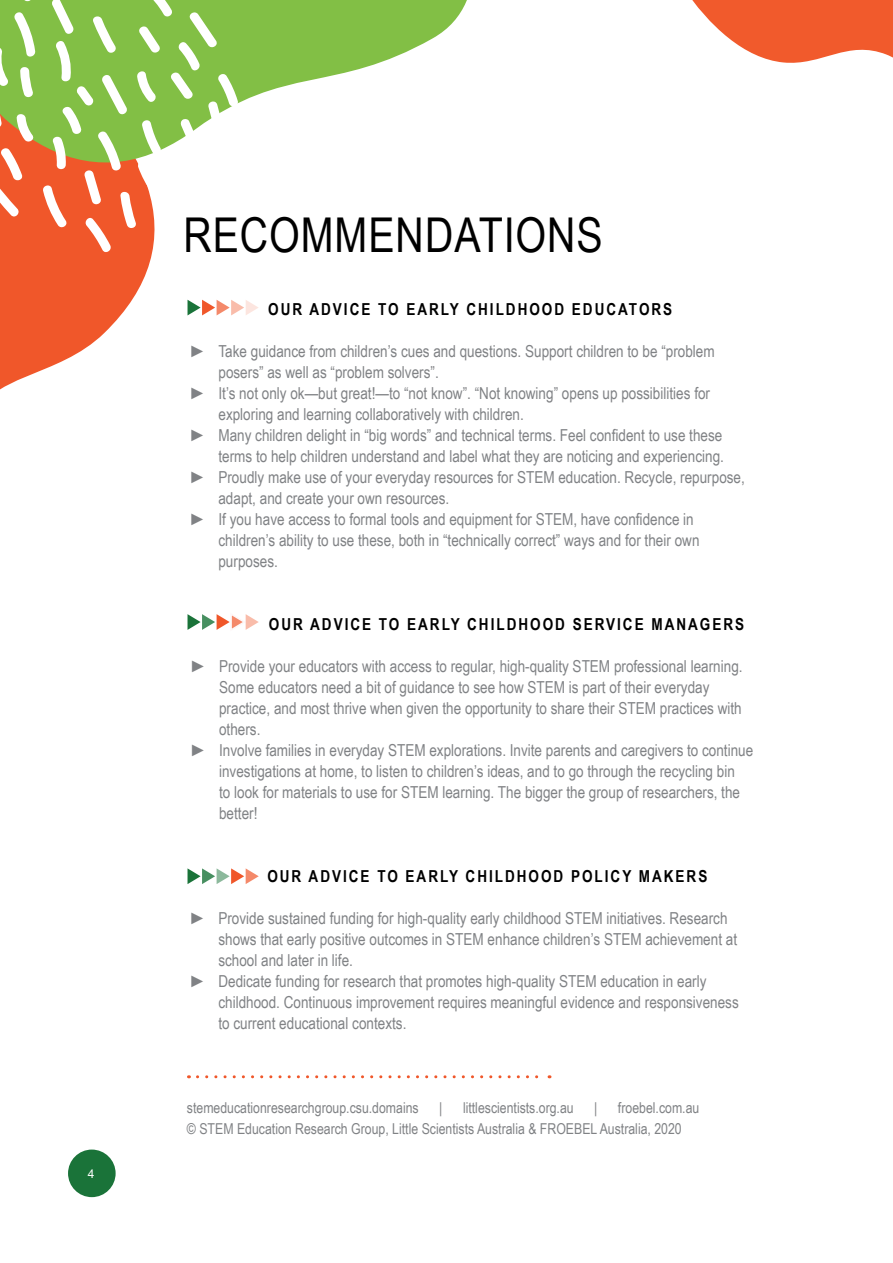
<style>
.page{position:relative;width:893px;height:1263px;background:#fff}
.page>*{position:absolute;margin:0;border:0;box-sizing:border-box;transform-origin:0 0}
.t1{font:48px "Arial Narrow";letter-spacing:.02em;color:#000}
.t2{font:16.5px "Arial Narrow";color:#808285}
.t3{font:700 16.5px "Arial Narrow";letter-spacing:.12em;color:#000}
.t4{font:15px/21px "Arial Narrow";color:#808285}
.t5{font:12px "Arial";color:#fff}
</style>
<div class="page">
<svg style="left:0;top:255px;width:152px;height:135px;fill:#f0572a"></svg>
<svg style="left:239px;top:0;width:228px;height:103px;fill:#82bf45"></svg>
<svg style="left:0;top:0;width:239px;height:255px"></svg>
<svg style="left:692px;top:0;width:201px;height:63px;fill:#f15a2c"></svg>
<div style="left:68px;top:1149px;width:48px;height:48px;background:#1a7339;border-radius:50%"></div>
<svg style="left:188px;top:300px;width:71px;height:15px"></svg>
<svg style="left:188px;top:614px;width:71px;height:16px"></svg>
<svg style="left:188px;top:868px;width:71px;height:16px"></svg>
<svg style="left:197px;top:1075px;width:353px;height:3px"></svg>
<p class="t5" style="left:88px;top:1165px;width:8px">4</p>
<h1 class="t1" style="left:183px;top:200px;width:421px">RECOMMENDATIONS</h1>
<p class="t3" style="left:268px;top:297px;width:406px">OUR ADVICE TO EARLY CHILDHOOD EDUCATORS</p>
<p class="t2" style="left:191px;top:339px;width:525px">► Take guidance from children’s cues and questions. Support children to be “problem</p>
<p class="t2" style="left:218px;top:360px;width:222px">posers” as well as “problem solvers”.</p>
<p class="t2" style="left:191px;top:381px;width:520px">► It’s not only ok—but great!—to “not know”. “Not knowing” opens up possibilities for</p>
<p class="t2" style="left:218px;top:402px;width:307px">exploring and learning collaboratively with children.</p>
<p class="t2" style="left:191px;top:423px;width:532px">► Many children delight in “big words” and technical terms. Feel confident to use these</p>
<p class="t2" style="left:218px;top:444px;width:507px">terms to help children understand and label what they are noticing and experiencing.</p>
<p class="t2" style="left:191px;top:465px;width:555px">► Proudly make use of your everyday resources for STEM education. Recycle, repurpose,</p>
<p class="t2" style="left:218px;top:486px;width:232px">adapt, and create your own resources.</p>
<p class="t2" style="left:191px;top:507px;width:504px">► If you have access to formal tools and equipment for STEM, have confidence in</p>
<p class="t2" style="left:218px;top:528px;width:483px">children’s ability to use these, both in “technically correct” ways and for their own</p>
<p class="t2" style="left:218px;top:549px;width:61px">purposes.</p>
<p class="t3" style="left:269px;top:612px;width:477px">OUR ADVICE TO EARLY CHILDHOOD SERVICE MANAGERS</p>
<p class="t2" style="left:192px;top:654px;width:552px">► Provide your educators with access to regular, high-quality STEM professional learning.</p>
<p class="t2" style="left:219px;top:675px;width:492px">Some educators need a bit of guidance to see how STEM is part of their everyday</p>
<p class="t2" style="left:219px;top:696px;width:524px">practice, and most thrive when given the opportunity to share their STEM practices with</p>
<p class="t2" style="left:219px;top:717px;width:43px">others.</p>
<p class="t2" style="left:192px;top:738px;width:563px">► Involve families in everyday STEM explorations. Invite parents and caregivers to continue</p>
<p class="t2" style="left:219px;top:759px;width:517px">investigations at home, to listen to children’s ideas, and to go through the recycling bin</p>
<p class="t2" style="left:219px;top:780px;width:522px">to look for materials to use for STEM learning. The bigger the group of researchers, the</p>
<p class="t2" style="left:219px;top:801px;width:40px">better!</p>
<p class="t3" style="left:267px;top:864px;width:442px">OUR ADVICE TO EARLY CHILDHOOD POLICY MAKERS</p>
<p class="t2" style="left:191px;top:906px;width:538px">► Provide sustained funding for high-quality early childhood STEM initiatives. Research</p>
<p class="t2" style="left:218px;top:927px;width:520px">shows that early positive outcomes in STEM enhance children’s STEM achievement at</p>
<p class="t2" style="left:218px;top:948px;width:136px">school and later in life.</p>
<p class="t2" style="left:191px;top:969px;width:517px">► Dedicate funding for research that promotes high-quality STEM education in early</p>
<p class="t2" style="left:218px;top:990px;width:522px">childhood. Continuous improvement requires meaningful evidence and responsiveness</p>
<p class="t2" style="left:218px;top:1011px;width:190px">to current educational contexts.</p>
<p class="t4" style="left:187px;top:1097px;width:514px;text-indent:431px">froebel.com.au © STEM Education Research Group, Little Scientists Australia &amp; FROEBEL Australia, 2020</p>
<p class="t4" style="left:187px;top:1097px;width:233px">stemeducationresearchgroup.csu.domains</p>
<p class="t4" style="left:439px;top:1097px;width:5px">|</p>
<p class="t4" style="left:463px;top:1097px;width:112px">littlescientists.org.au</p>
<p class="t4" style="left:594px;top:1097px;width:5px">|</p>
</div>
